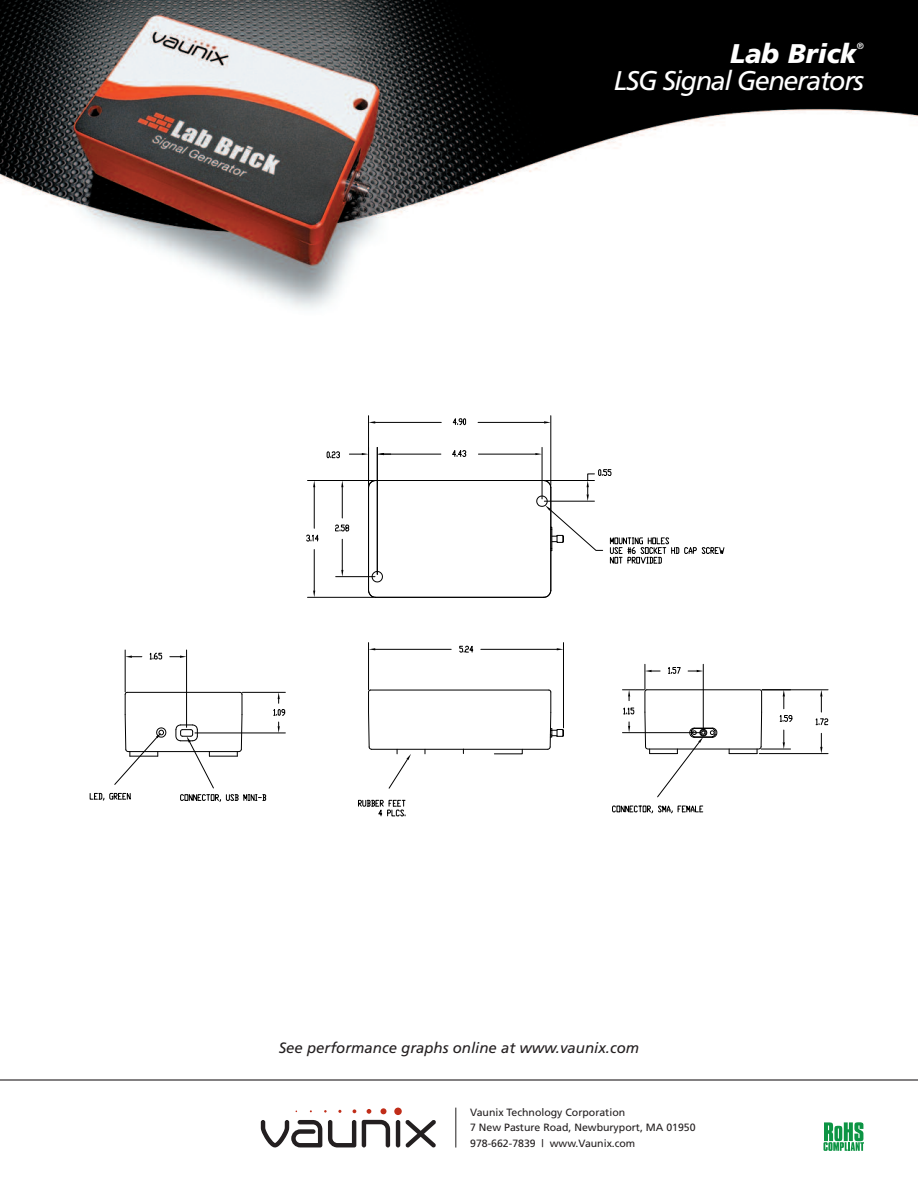
<style>
.page{position:relative;width:918px;height:1188px;background:#fff}
.page>*{position:absolute;margin:0;border:0;box-sizing:border-box;transform-origin:0 0}
.t1{font:italic 27px "Frutiger";letter-spacing:-.05em;color:#fff}
.t2{font:italic 900 27px "Frutiger";color:#fff}
.t3{font:italic 15px "Frutiger";color:#231f20}
.t4{font:10.5px/15.9px "Frutiger";color:#231f20}
.t5{font:9px "Frutiger";color:#fff}
</style>
<div class="page">
<img style="left:0;top:0;width:918px;height:817px">
<hr style="left:0;top:1079px;width:918px;height:2px;background:#231f20">
<svg style="left:824px;top:1122px;width:40px;height:29px"></svg>
<div style="left:86px;top:415px;width:746px;height:401px;background:#fff"></div>
<svg style="left:371px;top:571px;width:12px;height:12px"></svg>
<hr style="left:128px;top:751px;width:111px;height:1px;background:#000">
<hr style="left:368px;top:488px;width:1px;height:102px;background:#000">
<svg style="left:368px;top:480px;width:8px;height:8px"></svg>
<hr style="left:376px;top:480px;width:168px;height:1px;background:#000">
<hr style="left:550px;top:488px;width:1px;height:102px;background:#000">
<svg style="left:543px;top:590px;width:9px;height:8px"></svg>
<hr style="left:376px;top:597px;width:168px;height:1px;background:#000">
<svg style="left:368px;top:590px;width:8px;height:8px"></svg>
<hr style="left:127px;top:692px;width:113px;height:1px;background:#000">
<hr style="left:368px;top:416px;width:1px;height:69px;background:#000">
<hr style="left:550px;top:416px;width:1px;height:69px;background:#000">
<hr style="left:375px;top:422px;width:66px;height:1px;background:#000">
<hr style="left:478px;top:422px;width:66px;height:1px;background:#000">
<svg style="left:369px;top:421px;width:6px;height:3px"></svg>
<svg style="left:544px;top:421px;width:7px;height:3px"></svg>
<svg style="left:452px;top:418px;width:14px;height:8px"></svg>
<svg style="left:349px;top:453px;width:19px;height:2px"></svg>
<svg style="left:326px;top:451px;width:14px;height:8px"></svg>
<hr style="left:377px;top:447px;width:1px;height:127px;background:#000">
<hr style="left:542px;top:447px;width:1px;height:52px;background:#000">
<hr style="left:384px;top:454px;width:57px;height:1px;background:#000">
<hr style="left:478px;top:454px;width:57px;height:1px;background:#000">
<svg style="left:377px;top:453px;width:14px;height:2px"></svg>
<svg style="left:535px;top:453px;width:7px;height:2px"></svg>
<svg style="left:452px;top:450px;width:14px;height:7px"></svg>
<hr style="left:336px;top:576px;width:39px;height:1px;background:#000">
<hr style="left:342px;top:487px;width:1px;height:31px;background:#000">
<hr style="left:342px;top:539px;width:1px;height:31px;background:#000">
<svg style="left:341px;top:570px;width:2px;height:7px"></svg>
<svg style="left:335px;top:524px;width:14px;height:8px"></svg>
<hr style="left:481px;top:649px;width:76px;height:1px;background:#000">
<hr style="left:375px;top:649px;width:76px;height:1px;background:#000">
<hr style="left:563px;top:643px;width:1px;height:85px;background:#000">
<hr style="left:368px;top:643px;width:1px;height:47px;background:#000">
<svg style="left:536px;top:469px;width:189px;height:97px"></svg>
<svg style="left:459px;top:645px;width:15px;height:8px"></svg>
<hr style="left:762px;top:689px;width:66px;height:1px;background:#000">
<hr style="left:759px;top:753px;width:69px;height:1px;background:#000">
<svg style="left:820px;top:733px;width:2px;height:21px"></svg>
<svg style="left:815px;top:690px;width:13px;height:36px"></svg>
<svg style="left:114px;top:692px;width:53px;height:93px"></svg>
<svg style="left:90px;top:792px;width:41px;height:9px"></svg>
<svg style="left:175px;top:692px;width:91px;height:110px"></svg>
<hr style="left:195px;top:733px;width:90px;height:1px;background:#000">
<hr style="left:242px;top:692px;width:43px;height:1px;background:#000">
<svg style="left:278px;top:722px;width:2px;height:11px"></svg>
<svg style="left:273px;top:692px;width:12px;height:24px"></svg>
<hr style="left:125px;top:650px;width:1px;height:42px;background:#000">
<hr style="left:186px;top:650px;width:1px;height:77px;background:#000">
<svg style="left:170px;top:656px;width:17px;height:2px"></svg>
<svg style="left:125px;top:656px;width:17px;height:2px"></svg>
<svg style="left:149px;top:652px;width:13px;height:8px"></svg>
<hr style="left:308px;top:480px;width:65px;height:1px;background:#000">
<hr style="left:308px;top:597px;width:65px;height:1px;background:#000">
<hr style="left:314px;top:487px;width:1px;height:41px;background:#000">
<hr style="left:314px;top:550px;width:1px;height:41px;background:#000">
<svg style="left:313px;top:591px;width:2px;height:6px"></svg>
<svg style="left:306px;top:534px;width:13px;height:8px"></svg>
<svg style="left:358px;top:664px;width:435px;height:152px"></svg>
<svg style="left:328px;top:1120px;width:28px;height:27px"></svg>
<svg style="left:362px;top:1120px;width:28px;height:27px"></svg>
<hr style="left:396px;top:1120px;width:4px;height:27px;background:#231f20;border-radius:2px">
<svg style="left:405px;top:1120px;width:31px;height:27px"></svg>
<svg style="left:261px;top:1120px;width:61px;height:27px"></svg>
<div style="left:394px;top:1108px;width:8px;height:7px;background:#c02d19;border-radius:50%"></div>
<svg style="left:381px;top:1108px;width:5px;height:6px"></svg>
<svg style="left:367px;top:1109px;width:4px;height:5px"></svg>
<svg style="left:353px;top:1109px;width:3px;height:4px"></svg>
<hr style="left:455px;top:1108px;width:1px;height:40px;background:#231f20">
<h1 class="t2" style="left:730px;top:43px;width:128px">Lab Brick</h1>
<p class="t5" style="left:857px;top:42px;width:9px">®</p>
<h1 class="t1" style="left:614px;top:70px;width:252px">LSG Signal Generators</h1>
<h2 class="t3" style="left:279px;top:1042px;width:362px">See performance graphs online at www.vaunix.com</h2>
<p class="t4" style="left:470px;top:1105px;width:227px">Vaunix Technology Corporation<br>7 New Pasture Road, Newburyport, MA 01950<br>978-662-7839 | www.Vaunix.com</p>
</div>
